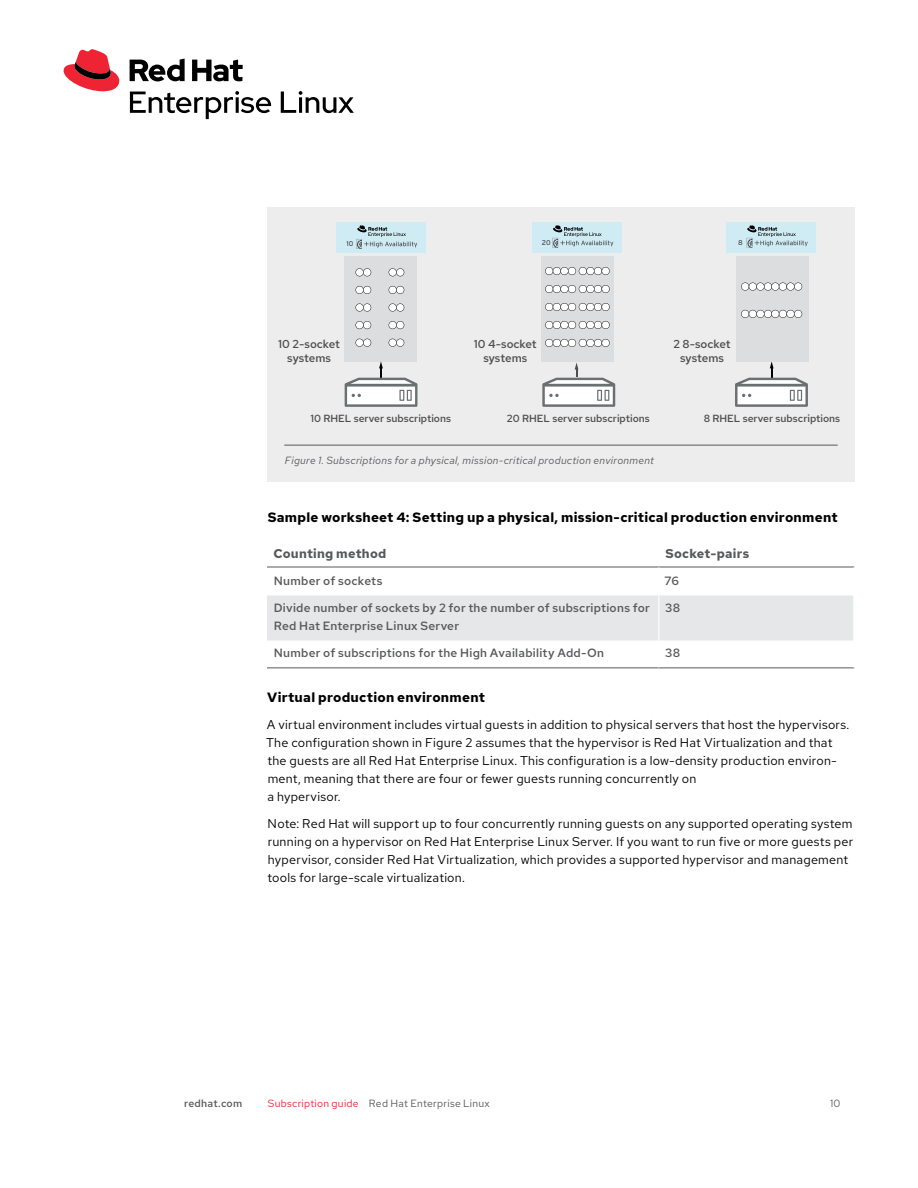
<style>
.page{position:relative;width:918px;height:1188px;background:#fff}
.page>*{position:absolute;margin:0;border:0;box-sizing:border-box;transform-origin:0 0}
.t1{font:700 13.5px "Red Hat Text";letter-spacing:.02em;color:#000}
.t2{font:12.75px/18px "Red Hat Text";letter-spacing:.02em;color:#000}
.t3{font:700 12.75px "Red Hat Text";letter-spacing:.02em;color:#58595b}
.t4{font:500 12px/18px "Red Hat Text";letter-spacing:.02em;color:#58595b}
.t5{font:500 11.55px/13.8px "Red Hat Text";letter-spacing:-.005em;color:#4e4e4f;text-align:center}
.t6{font:italic 10.5px "Red Hat Text";letter-spacing:.025em;color:#58595b}
.t7{font:10.5px "Red Hat Text";letter-spacing:.025em;color:#58595b}
.t8{font:500 10.5px "Red Hat Text";letter-spacing:.025em;color:#58595b}
.t9{font:500 10.35px "Red Hat Text";color:#4e4e4f}
.t10{font:6.9px "Interstate";color:#4e4e4f}
.s1{color:#ee2435}
</style>
<div class="page">
<hr style="left:267px;top:668px;width:392px;height:1px;background:#58595b">
<hr style="left:659px;top:668px;width:195px;height:1px;background:#58595b">
<svg style="left:267px;top:567px;width:587px;height:101px"></svg>
<div style="left:267px;top:207px;width:588px;height:275px;background:#ededee"></div>
<div style="left:345px;top:256px;width:72px;height:105px;background:#dcddde"></div>
<svg style="left:356px;top:268px;width:15px;height:8px"></svg>
<svg style="left:389px;top:268px;width:15px;height:8px"></svg>
<svg style="left:356px;top:286px;width:15px;height:8px"></svg>
<svg style="left:389px;top:286px;width:15px;height:8px"></svg>
<svg style="left:356px;top:303px;width:15px;height:9px"></svg>
<svg style="left:389px;top:303px;width:15px;height:9px"></svg>
<svg style="left:356px;top:321px;width:15px;height:8px"></svg>
<svg style="left:389px;top:321px;width:15px;height:8px"></svg>
<svg style="left:356px;top:339px;width:15px;height:8px"></svg>
<svg style="left:389px;top:339px;width:15px;height:8px"></svg>
<div style="left:541px;top:256px;width:72px;height:105px;background:#dcddde"></div>
<svg style="left:545px;top:267px;width:65px;height:8px"></svg>
<svg style="left:545px;top:285px;width:65px;height:8px"></svg>
<svg style="left:545px;top:303px;width:65px;height:8px"></svg>
<svg style="left:545px;top:321px;width:65px;height:8px"></svg>
<svg style="left:545px;top:339px;width:65px;height:8px"></svg>
<div style="left:736px;top:256px;width:73px;height:105px;background:#dcddde"></div>
<svg style="left:741px;top:283px;width:61px;height:8px"></svg>
<svg style="left:741px;top:310px;width:61px;height:8px"></svg>
<svg style="left:542px;top:363px;width:73px;height:44px"></svg>
<svg style="left:345px;top:361px;width:73px;height:46px"></svg>
<svg style="left:735px;top:361px;width:73px;height:46px"></svg>
<div style="left:336px;top:223px;width:90px;height:30px;background:#cfecf4"></div>
<div style="left:532px;top:223px;width:90px;height:30px;background:#cfecf4"></div>
<div style="left:727px;top:223px;width:89px;height:30px;background:#cfecf4"></div>
<svg style="left:356px;top:225px;width:61px;height:24px"></svg>
<svg style="left:552px;top:225px;width:61px;height:23px"></svg>
<svg style="left:747px;top:225px;width:61px;height:23px"></svg>
<hr style="left:284px;top:445px;width:554px;height:1px;background:#58595b">
<svg style="left:130px;top:91px;width:141px;height:28px"></svg>
<svg style="left:281px;top:91px;width:73px;height:22px"></svg>
<svg style="left:64px;top:49px;width:55px;height:42px"></svg>
<svg style="left:130px;top:59px;width:113px;height:22px"></svg>
<p class="t10" style="left:347px;top:240px;width:8px">10</p>
<p class="t10" style="left:542px;top:239px;width:10px">20</p>
<p class="t10" style="left:738px;top:239px;width:6px">8</p>
<p class="t5" style="left:278px;top:337px;width:63px">10 2-socket systems</p>
<p class="t5" style="left:474px;top:337px;width:64px">10 4-socket systems</p>
<p class="t5" style="left:673px;top:337px;width:59px">2 8-socket systems</p>
<p class="t9" style="left:311px;top:412px;width:142px">10 RHEL server subscriptions</p>
<p class="t9" style="left:507px;top:412px;width:144px">20 RHEL server subscriptions</p>
<p class="t9" style="left:704px;top:412px;width:138px">8 RHEL server subscriptions</p>
<p class="t6" style="left:285px;top:453px;width:371px">Figure 1. Subscriptions for a physical, mission-critical production environment</p>
<p class="t1" style="left:268px;top:508px;width:571px">Sample worksheet 4: Setting up a physical, mission-critical production environment</p>
<p class="t3" style="left:273px;top:545px;width:114px">Counting method</p>
<p class="t3" style="left:666px;top:545px;width:85px">Socket-pairs</p>
<p class="t4" style="left:274px;top:572px;width:110px">Number of sockets</p>
<p class="t4" style="left:665px;top:572px;width:16px">76</p>
<p class="t4" style="left:274px;top:599px;width:378px">Divide number of sockets by 2 for the number of subscriptions for<br>Red Hat Enterprise Linux Server</p>
<p class="t4" style="left:665px;top:599px;width:17px">38</p>
<p class="t4" style="left:274px;top:644px;width:332px">Number of subscriptions for the High Availability Add-On</p>
<p class="t4" style="left:665px;top:644px;width:17px">38</p>
<p class="t1" style="left:267px;top:688px;width:219px">Virtual production environment</p>
<p class="t2" style="left:266px;top:715px;width:585px">A virtual environment includes virtual guests in addition to physical servers that host the hypervisors.<br>The configuration shown in Figure 2 assumes that the hypervisor is Red Hat Virtualization and that the guests are all Red Hat Enterprise Linux. This configuration is a low-density production environ&shy;ment, meaning that there are four or fewer guests running concurrently on<br>a hypervisor.</p>
<p class="t2" style="left:267px;top:814px;width:587px">Note: Red Hat will support up to four concurrently running guests on any supported operating system running on a hypervisor on Red Hat Enterprise Linux Server. If you want to run five or more guests per hypervisor, consider Red Hat Virtualization, which provides a supported hypervisor and management tools for large-scale virtualization.</p>
<p class="t8" style="left:184px;top:1096px;width:60px">redhat.com</p>
<p class="t7" style="left:268px;top:1096px;width:223px"><span class="s1">Subscription guide</span> Red Hat Enterprise Linux</p>
<p class="t7" style="left:830px;top:1096px;width:12px">10</p>
</div>
